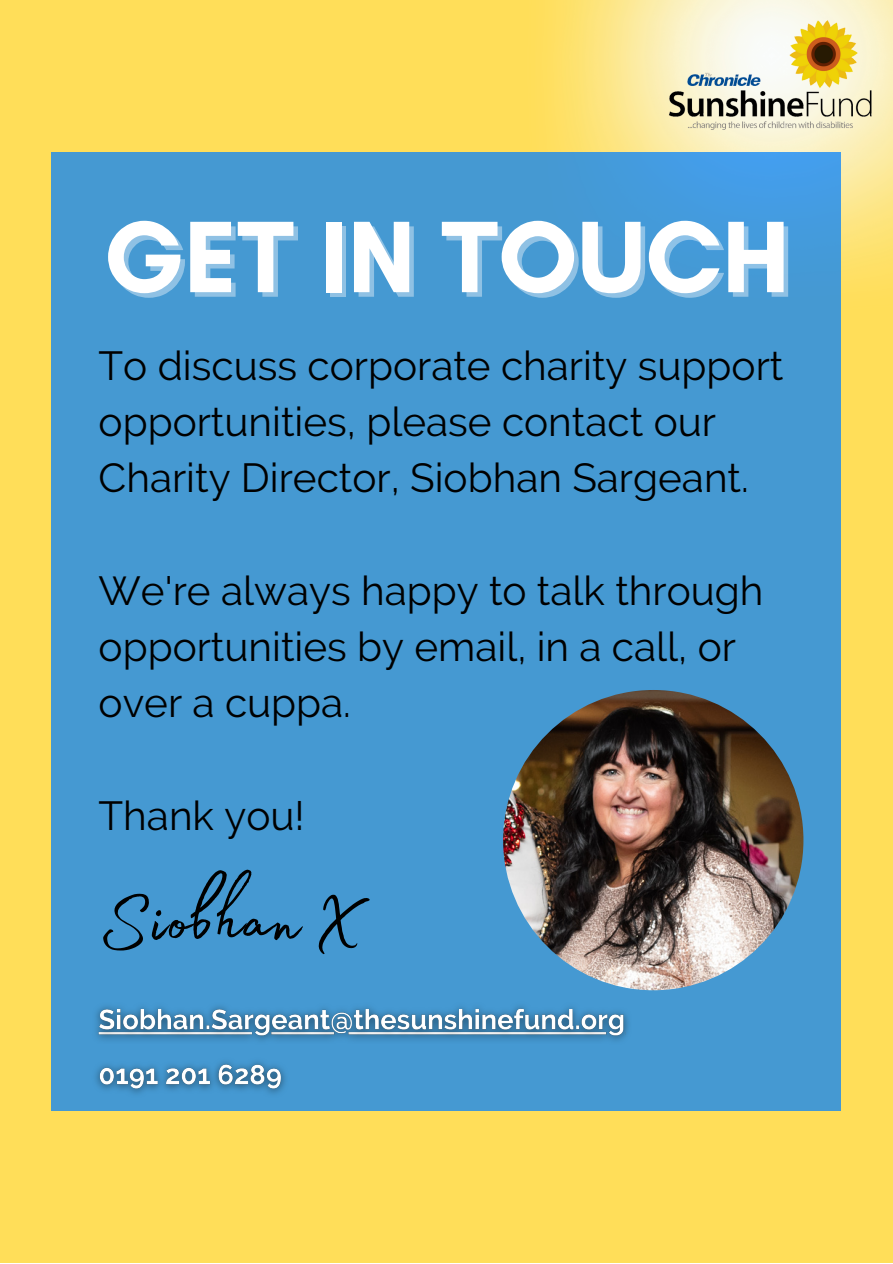
<style>
.page{position:relative;width:893px;height:1264px;background:#fff}
.page>*{position:absolute;margin:0;border:0;box-sizing:border-box;transform-origin:0 0}
.t1{font:700 103.5px "Glacial Indifference";color:#fff}
.t2{font:91.2px "Madelyn Fill";color:#000}
.t3{font:40.5px/56.2px "Raleway";color:#000}
</style>
<div class="page">
<div style="left:0;top:0;width:892px;height:1262px;background:#ffde59"></div>
<img style="left:554px;top:0;width:338px;height:280px">
<img style="left:665px;top:16px;width:210px;height:119px">
<div style="left:52px;top:152px;width:789px;height:958px;background:#4599d2"></div>
<img style="left:503px;top:690px;width:300px;height:300px;border-radius:50%">
<img style="left:96px;top:1006px;width:533px;height:35px">
<img style="left:95px;top:1061px;width:191px;height:33px">
<p class="t1" style="left:103px;top:194px;width:688px">GET IN TOUCH</p>
<p class="t3" style="left:99px;top:337px;width:686px">To discuss corporate charity support opportunities, please contact our<br>Charity Director, Siobhan Sargeant.</p>
<p class="t3" style="left:99px;top:562px;width:666px">We're always happy to talk through opportunities by email, in a call, or over a cuppa.</p>
<p class="t3" style="left:99px;top:787px;width:207px">Thank you!</p>
<p class="t2" style="left:99px;top:851px;width:265px">Siobhan X</p>
</div>
